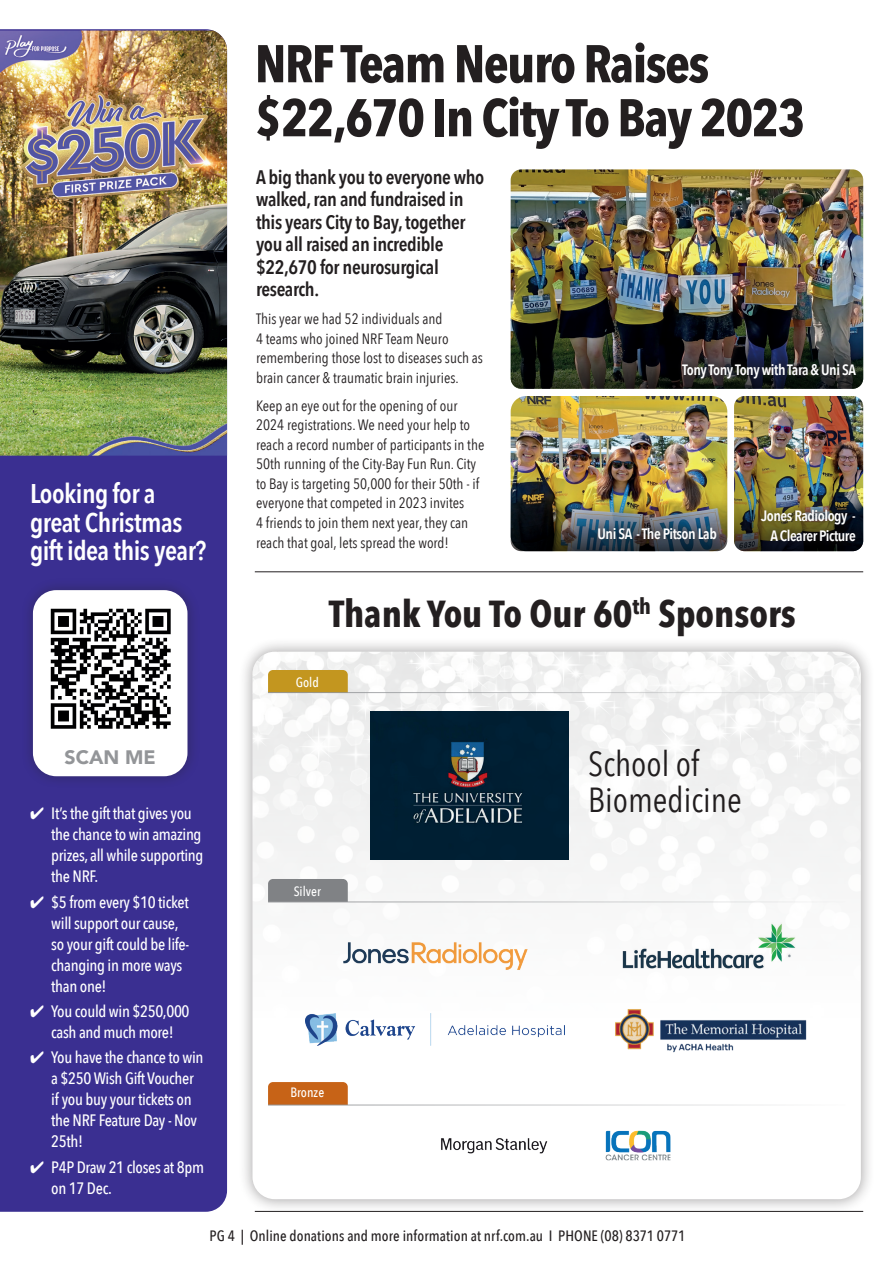
<style>
.page{position:relative;width:893px;height:1263px;background:#fff}
.page>*{position:absolute;margin:0;border:0;box-sizing:border-box;transform-origin:0 0}
.t1{font:700 52.5px/54px "Avenir Next Condensed";letter-spacing:-.03em;color:#231f20}
.t2{font:700 37.5px "Avenir Next Condensed";color:#231f20}
.t3{font:34.8px/36.3px "Avenir Next Condensed";color:#231f20}
.t4{font:600 27px/28.5px "Avenir Next Condensed";letter-spacing:-.02em;color:#fff}
.t5{font:600 19.5px/22.5px "Avenir Next Condensed";letter-spacing:-.02em;color:#231f20}
.t6{font:900 19.5px "Avenir";color:#939598}
.t7{font:500 16.5px/21px "Avenir Next Condensed";letter-spacing:-.02em;color:#fff}
.t8{font:15px/19.5px "Avenir Next Condensed";color:#231f20}
.t9{font:600 15px "Avenir Next Condensed";letter-spacing:-.03em;color:#fff}
.t10{font:500 15px "Avenir Next Condensed";letter-spacing:.005em;color:#231f20}
.t11{font:500 13.5px "Avenir Next Condensed";color:#fff}
</style>
<div class="page">
<div style="left:238px;top:637px;width:637px;height:577px;background:#231f20;opacity:.4"></div>
<img style="left:252px;top:652px;width:609px;height:547px">
<hr style="left:255px;top:1211px;width:608px;height:1px;background:#231f20">
<img style="left:511px;top:169px;width:352px;height:164px">
<img style="left:511px;top:396px;width:216px;height:100px">
<img style="left:734px;top:396px;width:129px;height:100px">
<div style="left:0;top:29px;width:227px;height:1183px;background:#3a2f91"></div>
<img style="left:0;top:31px;width:227px;height:425px">
<div style="left:20px;top:578px;width:180px;height:211px;background:#231f20;opacity:.4"></div>
<div style="left:33px;top:590px;width:154px;height:186px;background:#fff;border-radius:23px"></div>
<img style="left:50px;top:608px;width:121px;height:121px">
<hr style="left:255px;top:571px;width:608px;height:1px;background:#231f20">
<img style="left:439px;top:1130px;width:236px;height:31px">
<div style="left:268px;top:670px;width:80px;height:22px;background:#c3961f"></div>
<hr style="left:268px;top:692px;width:577px;height:1px;background:#939598">
<div style="left:268px;top:879px;width:80px;height:22px;background:#808285"></div>
<hr style="left:268px;top:901px;width:577px;height:1px;background:#939598">
<svg style="left:268px;top:1082px;width:80px;height:23px;background:#c6651c"></svg>
<hr style="left:268px;top:1105px;width:577px;height:1px;background:#939598">
<img style="left:370px;top:711px;width:198px;height:149px">
<img style="left:608px;top:1005px;width:199px;height:49px">
<img style="left:617px;top:918px;width:181px;height:56px">
<img style="left:322px;top:921px;width:226px;height:70px">
<img style="left:306px;top:1013px;width:259px;height:33px">
<img style="left:734px;top:496px;width:129px;height:55px">
<img style="left:511px;top:333px;width:352px;height:56px">
<img style="left:511px;top:496px;width:216px;height:55px">
<div style="left:753px;top:502px;width:110px;height:46px;background:#231f20;opacity:.75"></div>
<div style="left:590px;top:520px;width:134px;height:27px;background:#231f20;opacity:.75"></div>
<div style="left:675px;top:356px;width:188px;height:30px;background:#231f20;opacity:.75"></div>
<h3 class="t4" style="left:30px;top:479px;width:178px">Looking for a great Christmas gift idea this year?</h3>
<h3 class="t6" style="left:65px;top:741px;width:93px">SCAN ME</h3>
<p class="t7" style="left:51px;top:803px;width:154px;text-indent:-21px">✔ It’s the gift that gives you the chance to win amazing prizes, all while supporting the NRF.</p>
<p class="t7" style="left:51px;top:891px;width:140px;text-indent:-21px">✔ $5 from every $10 ticket will support our cause, so your gift could be life&shy;changing in more ways than one!</p>
<p class="t7" style="left:30px;top:1001px;width:161px;text-align:center">✔ You could win $250,000 cash and much more!</p>
<p class="t7" style="left:51px;top:1047px;width:154px;text-indent:-21px">✔ You have the chance to win a $250 Wish Gift Voucher if you buy your tickets on the NRF Feature Day - Nov<br>25th!</p>
<p class="t7" style="left:51px;top:1156px;width:154px;text-indent:-21px">✔ P4P Draw 21 closes at 8pm on 17 Dec.</p>
<h1 class="t1" style="left:255px;top:37px;width:552px">NRF Team Neuro Raises $22,670 In City To Bay 2023</h1>
<h3 class="t5" style="left:256px;top:165px;width:230px">A big thank you to everyone who walked, ran and fundraised in this years City to Bay, together you all raised an incredible $22,670 for neurosurgical research.</h3>
<p class="t8" style="left:256px;top:309px;width:229px">This year we had 52 individuals and<br>4 teams who joined NRF Team Neuro remembering those lost to diseases such as brain cancer &amp; traumatic brain injuries.</p>
<p class="t8" style="left:256px;top:395px;width:230px">Keep an eye out for the opening of our 2024 registrations. We need your help to reach a record number of participants in the 50th running of the City-Bay Fun Run. City to Bay is targeting 50,000 for their 50th - if everyone that competed in 2023 invites<br>4 friends to join them next year, they can reach that goal, lets spread the word!</p>
<p class="t9" style="left:682px;top:356px;width:175px">Tony Tony Tony with Tara &amp; Uni SA</p>
<p class="t9" style="left:761px;top:503px;width:96px">Jones Radiology -</p>
<p class="t9" style="left:597px;top:521px;width:121px">Uni SA - The Pitson Lab</p>
<p class="t9" style="left:770px;top:522px;width:87px">A Clearer Picture</p>
<h2 class="t2" style="left:329px;top:591px;width:469px">Thank You To Our 60<sup>th</sup> Sponsors</h2>
<p class="t11" style="left:296px;top:674px;width:25px">Gold</p>
<h3 class="t3" style="left:588px;top:744px;width:155px">School of<br>Biomedicine</h3>
<p class="t11" style="left:294px;top:883px;width:29px">Silver</p>
<p class="t11" style="left:290px;top:1084px;width:35px">Bronze</p>
<p class="t10" style="left:210px;top:1226px;width:477px">PG 4 | Online donations and more information at nrf.com.au I PHONE (08) 8371 0771</p>
</div>
